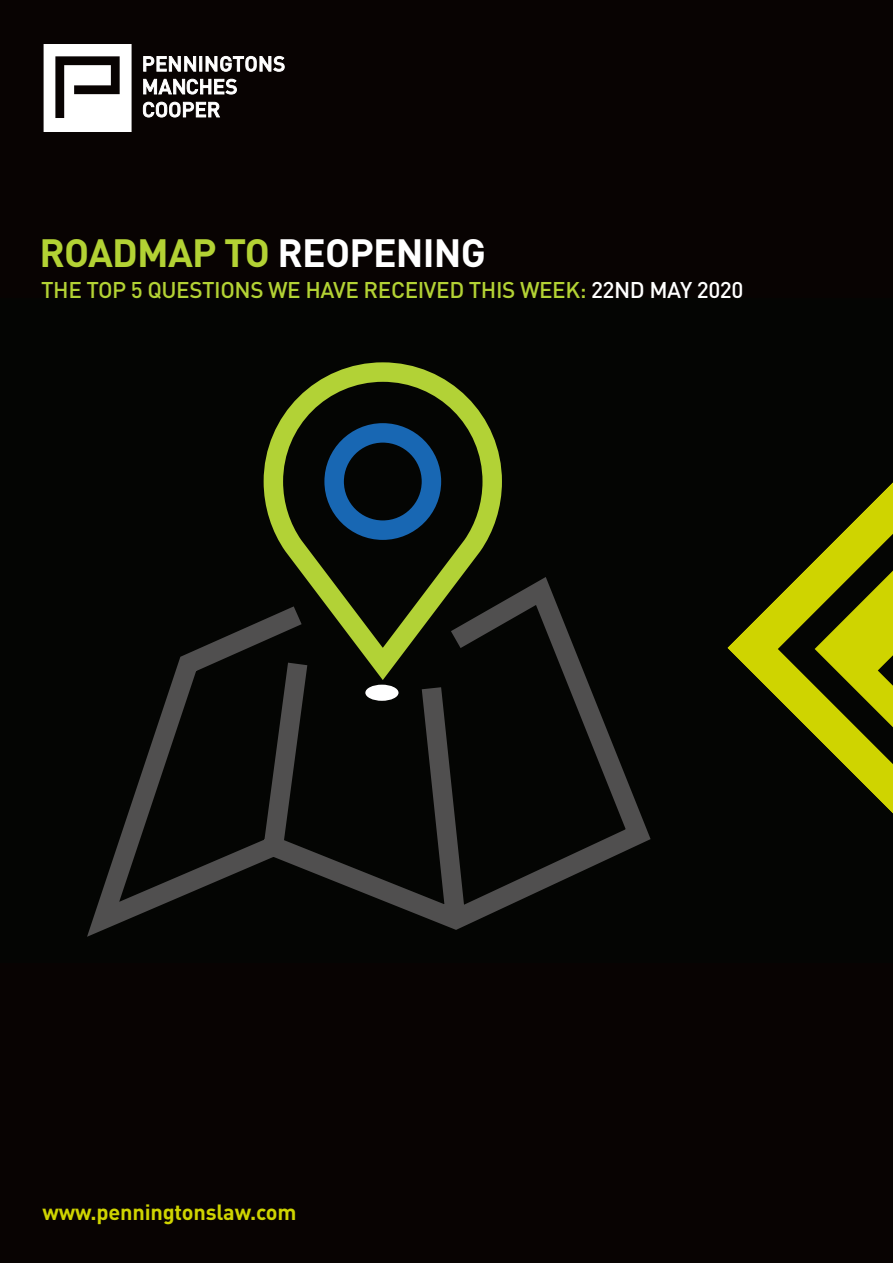
<style>
.page{position:relative;width:893px;height:1263px;background:#fff}
.page>*{position:absolute;margin:0;border:0;box-sizing:border-box;transform-origin:0 0}
.t1{font:700 39px "DIN";letter-spacing:-.02em;color:#b3d234}
.t2{font:500 22.5px "DIN";letter-spacing:-.02em;color:#b3d234}
.t3{font:700 21.75px "DIN";letter-spacing:-.01em;color:#cfd400}
.s1{color:#fff}
</style>
<div class="page">
<div style="left:0;top:290px;width:893px;height:702px;background:#040503"></div>
<svg style="left:263px;top:362px;width:239px;height:201px"></svg>
<svg style="left:87px;top:563px;width:564px;height:374px"></svg>
<div style="left:0;top:0;width:893px;height:298px;background:#080302"></div>
<div style="left:0;top:963px;width:893px;height:300px;background:#080302"></div>
<svg style="left:143px;top:79px;width:94px;height:15px"></svg>
<svg style="left:143px;top:102px;width:77px;height:15px"></svg>
<svg style="left:143px;top:56px;width:53px;height:16px"></svg>
<div style="left:199px;top:56px;width:3px;height:15px;background:#fff;border:1px solid #fff"></div>
<svg style="left:206px;top:56px;width:78px;height:16px"></svg>
<svg style="left:44px;top:44px;width:88px;height:88px"></svg>
<div style="left:365px;top:685px;width:33px;height:16px;background:#fff;border-radius:50%"></div>
<svg style="left:727px;top:482px;width:166px;height:332px"></svg>
<p class="t1" style="left:40px;top:228px;width:448px">ROADMAP TO <span class="s1">REOPENING</span></p>
<p class="t2" style="left:41px;top:275px;width:704px">THE TOP 5 QUESTIONS WE HAVE RECEIVED THIS WEEK: <span class="s1">22ND MAY 2020</span></p>
<p class="t3" style="left:43px;top:1197px;width:256px">www.penningtonslaw.com</p>
</div>
